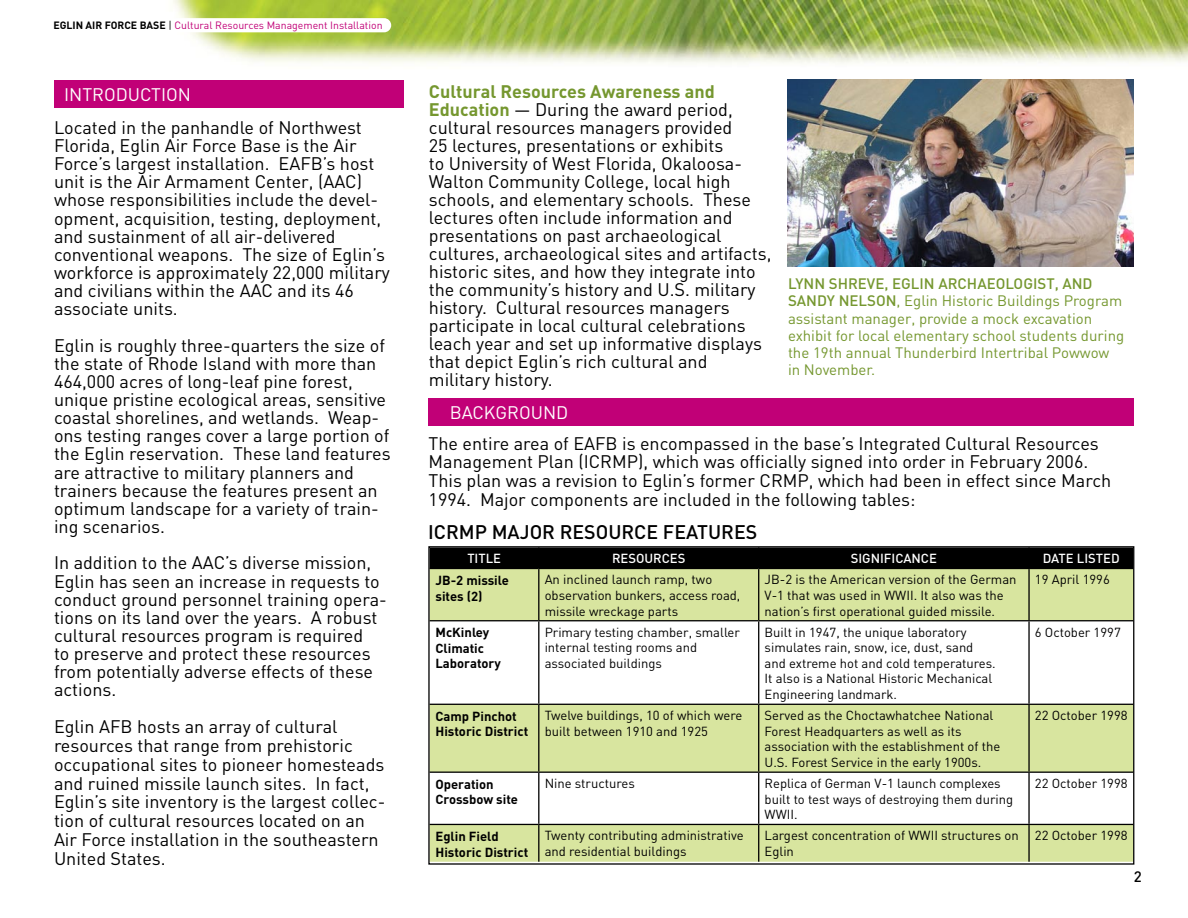
<style>
.page{position:relative;width:1188px;height:918px;background:#fff}
.page>*{position:absolute;margin:0;border:0;box-sizing:border-box;transform-origin:0 0}
.t1{font:500 19.5px "DIN";color:#000}
.BODY_TEXT_STYLE{font:18px/18.1px "DIN";color:#000}
.BODY_TEXT_STYLE-2{font:18px "DIN";color:#fff}
.photo_caption{font:15px/17.2px "DIN";color:#75972f}
.photo_caption-2{font:500 15px "DIN";color:#000}
.t2{font:13.05px/15.6px "DIN";color:#000}
.t3{font:700 13.05px/15.6px "DIN";color:#000}
.t4{font:500 13.05px "DIN";color:#fff}
.t5{font:10.5px "DIN";color:#c10077}
.s1{font-weight:700;color:#000}
.s2{color:#000}
.s3{font-weight:700;color:#75972f}
.s4{font-weight:500}
</style>
<div class="page">
<img style="left:173px;top:0;width:1015px;height:865px">
<svg style="left:173px;top:18px;width:218px;height:14px"></svg>
<div style="left:54px;top:80px;width:349px;height:28px;background:#c10077"></div>
<div style="left:429px;top:398px;width:705px;height:27px;background:#c10077"></div>
<svg style="left:430px;top:569px;width:702px;height:293px;fill:#d8e59f"></svg>
<div style="left:430px;top:548px;width:702px;height:20px;background:#000"></div>
<hr style="left:1028px;top:547px;width:2px;height:21px;background:#000">
<hr style="left:430px;top:568px;width:109px;height:1px;background:#000">
<hr style="left:539px;top:568px;width:220px;height:1px;background:#000">
<hr style="left:538px;top:569px;width:1px;height:51px;background:#000">
<hr style="left:759px;top:568px;width:270px;height:1px;background:#000">
<hr style="left:758px;top:569px;width:1px;height:51px;background:#000">
<hr style="left:1029px;top:568px;width:104px;height:1px;background:#000">
<hr style="left:1028px;top:569px;width:2px;height:51px;background:#000">
<hr style="left:430px;top:620px;width:109px;height:1px;background:#000">
<hr style="left:539px;top:620px;width:220px;height:1px;background:#000">
<hr style="left:538px;top:621px;width:1px;height:83px;background:#000">
<hr style="left:759px;top:620px;width:270px;height:1px;background:#000">
<hr style="left:758px;top:621px;width:1px;height:83px;background:#000">
<hr style="left:1029px;top:620px;width:104px;height:1px;background:#000">
<hr style="left:1028px;top:621px;width:2px;height:83px;background:#000">
<hr style="left:430px;top:704px;width:109px;height:1px;background:#000">
<hr style="left:539px;top:704px;width:220px;height:1px;background:#000">
<hr style="left:538px;top:705px;width:1px;height:67px;background:#000">
<hr style="left:759px;top:704px;width:270px;height:1px;background:#000">
<hr style="left:758px;top:705px;width:1px;height:67px;background:#000">
<hr style="left:1029px;top:704px;width:104px;height:1px;background:#000">
<hr style="left:1028px;top:705px;width:2px;height:67px;background:#000">
<hr style="left:430px;top:772px;width:109px;height:1px;background:#000">
<hr style="left:539px;top:772px;width:220px;height:1px;background:#000">
<hr style="left:538px;top:773px;width:1px;height:51px;background:#000">
<hr style="left:759px;top:772px;width:270px;height:1px;background:#000">
<hr style="left:758px;top:773px;width:1px;height:51px;background:#000">
<hr style="left:1029px;top:772px;width:104px;height:1px;background:#000">
<hr style="left:1028px;top:773px;width:2px;height:51px;background:#000">
<hr style="left:430px;top:824px;width:109px;height:1px;background:#000">
<hr style="left:539px;top:824px;width:220px;height:1px;background:#000">
<hr style="left:538px;top:825px;width:1px;height:37px;background:#000">
<hr style="left:759px;top:824px;width:270px;height:1px;background:#000">
<hr style="left:758px;top:825px;width:1px;height:37px;background:#000">
<hr style="left:1029px;top:824px;width:104px;height:1px;background:#000">
<hr style="left:1028px;top:825px;width:2px;height:37px;background:#000">
<img style="left:787px;top:80px;width:347px;height:186px">
<p class="t5" style="left:53px;top:19px;width:331px"><span class="s1">EGLIN AIR FORCE BASE</span> <span class="s2">|</span> Cultural Resources Management Installation</p>
<p class="BODY_TEXT_STYLE-2" style="left:64px;top:84px;width:128px">INTRODUCTION</p>
<p class="BODY_TEXT_STYLE" style="left:54px;top:118px;width:329px">Located in the panhandle of Northwest Florida, Eglin Air Force Base is the Air Force’s largest installation. EAFB’s host unit is the Air Armament Center, (AAC) whose responsibilities include the devel&shy;opment, acquisition, testing, deployment, and sustainment of all air-delivered</p>
<p class="BODY_TEXT_STYLE" style="left:54px;top:246px;width:337px">conventional weapons. The size of Eglin’s workforce is approximately 22,000 military and civilians within the AAC and its 46</p>
<p class="BODY_TEXT_STYLE" style="left:54px;top:300px;width:125px">associate units.</p>
<p class="BODY_TEXT_STYLE" style="left:54px;top:336px;width:338px">Eglin is roughly three-quarters the size of the state of Rhode Island with more than 464,000 acres of long-leaf pine forest, unique pristine ecological areas, sensitive coastal shorelines, and wetlands. Weap&shy;ons testing ranges cover a large portion of the Eglin reservation. These land features are attractive to military planners and trainers because the features present an optimum landscape for a variety of train&shy;ing scenarios.</p>
<p class="BODY_TEXT_STYLE" style="left:54px;top:554px;width:334px">In addition to the AAC’s diverse mission, Eglin has seen an increase in requests to conduct ground personnel training opera&shy;tions on its land over the years. A robust cultural resources program is required<br>to preserve and protect these resources from potentially adverse effects of these actions.</p>
<p class="BODY_TEXT_STYLE" style="left:54px;top:718px;width:285px">Eglin AFB hosts an array of cultural</p>
<p class="BODY_TEXT_STYLE" style="left:54px;top:737px;width:300px">resources that range from prehistoric</p>
<p class="BODY_TEXT_STYLE" style="left:54px;top:755px;width:333px;line-height:18.8px">occupational sites to pioneer homesteads and ruined missile launch sites. In fact, Eglin’s site inventory is the largest collec&shy;tion of cultural resources located on an Air Force installation in the southeastern United States.</p>
<p class="BODY_TEXT_STYLE" style="left:429px;top:82px;width:344px"><span class="s3">Cultural Resources Awareness and Education</span> — During the award period, cultural resources managers provided<br>25 lectures, presentations or exhibits<br>to University of West Florida, Okaloosa-Walton Community College, local high schools, and elementary schools. These lectures often include information and presentations on past archaeological cultures, archaeological sites and artifacts, historic sites, and how they integrate into the community’s history and U.S. military history. Cultural resources managers participate in local cultural celebrations leach year and set up informative displays that depict Eglin’s rich cultural and military history.</p>
<p class="BODY_TEXT_STYLE-2" style="left:450px;top:402px;width:120px">BACKGROUND</p>
<p class="photo_caption" style="left:788px;top:275px;width:338px"><span class="s4">LYNN SHREVE, EGLIN ARCHAEOLOGIST, AND SANDY NELSON</span>, Eglin Historic Buildings Program assistant manager, provide a mock excavation exhibit for local elementary school students during the 19th annual Thunderbird Intertribal Powwow in November.</p>
<p class="BODY_TEXT_STYLE" style="left:429px;top:434px;width:672px;line-height:18.8px">The entire area of EAFB is encompassed in the base’s Integrated Cultural Resources<br>Management Plan (ICRMP), which was officially signed into order in February 2006.</p>
<p class="BODY_TEXT_STYLE" style="left:429px;top:472px;width:684px;line-height:18.8px">This plan was a revision to Eglin’s former CRMP, which had been in effect since March<br>1994. Major components are included in the following tables:</p>
<p class="t1" style="left:428px;top:519px;width:331px">ICRMP MAJOR RESOURCE FEATURES</p>
<p class="t4" style="left:467px;top:550px;width:35px">TITLE</p>
<p class="t4" style="left:612px;top:550px;width:75px">RESOURCES</p>
<p class="t4" style="left:851px;top:550px;width:88px">SIGNIFICANCE</p>
<p class="t4" style="left:1043px;top:550px;width:78px">DATE LISTED</p>
<p class="t3" style="left:435px;top:572px;width:75px">JB-2 missile</p>
<p class="t3" style="left:435px;top:588px;width:49px">sites (2)</p>
<p class="t2" style="left:545px;top:572px;width:197px">An inclined launch ramp, two observation bunkers, access road, missile wreckage parts</p>
<p class="t2" style="left:765px;top:572px;width:253px">JB-2 is the American version of the German<br>V-1 that was used in WWII. It also was the nation’s first operational guided missile.</p>
<p class="t2" style="left:1035px;top:572px;width:76px">19 April 1996</p>
<p class="t3" style="left:435px;top:624px;width:55px">McKinley</p>
<p class="t3" style="left:435px;top:640px;width:67px">Climatic<br>Laboratory</p>
<p class="t2" style="left:545px;top:624px;width:197px">Primary testing chamber, smaller internal testing rooms and associated buildings</p>
<p class="t2" style="left:765px;top:624px;width:210px">Built in 1947, the unique laboratory simulates rain, snow, ice, dust, sand</p>
<p class="t2" style="left:765px;top:656px;width:233px">and extreme hot and cold temperatures.</p>
<p class="t2" style="left:765px;top:671px;width:229px">It also is a National Historic Mechanical<br>Engineering landmark.</p>
<p class="t2" style="left:1035px;top:624px;width:87px">6 October 1997</p>
<p class="t3" style="left:435px;top:708px;width:94px">Camp Pinchot<br>Historic District</p>
<p class="t2" style="left:545px;top:708px;width:199px">Twelve buildings, 10 of which were built between 1910 and 1925</p>
<p class="t2" style="left:765px;top:708px;width:237px">Served as the Choctawhatchee National Forest Headquarters as well as its association with the establishment of the U.S. Forest Service in the early 1900s.</p>
<p class="t2" style="left:1035px;top:708px;width:94px">22 October 1998</p>
<p class="t3" style="left:435px;top:776px;width:60px">Operation</p>
<p class="t3" style="left:435px;top:791px;width:84px">Crossbow site</p>
<p class="t2" style="left:545px;top:776px;width:92px">Nine structures</p>
<p class="t2" style="left:765px;top:776px;width:250px">Replica of German V-1 launch complexes built to test ways of destroying them during<br>WWII.</p>
<p class="t2" style="left:1035px;top:776px;width:94px">22 October 1998</p>
<p class="t3" style="left:435px;top:828px;width:65px">Eglin Field</p>
<p class="t3" style="left:435px;top:844px;width:94px">Historic District</p>
<p class="t2" style="left:545px;top:828px;width:200px">Twenty contributing administrative and residential buildings</p>
<p class="t2" style="left:765px;top:828px;width:256px">Largest concentration of WWII structures on<br>Eglin</p>
<p class="t2" style="left:1035px;top:828px;width:94px">22 October 1998</p>
<p class="photo_caption-2" style="left:1134px;top:867px;width:9px">2</p>
</div>
